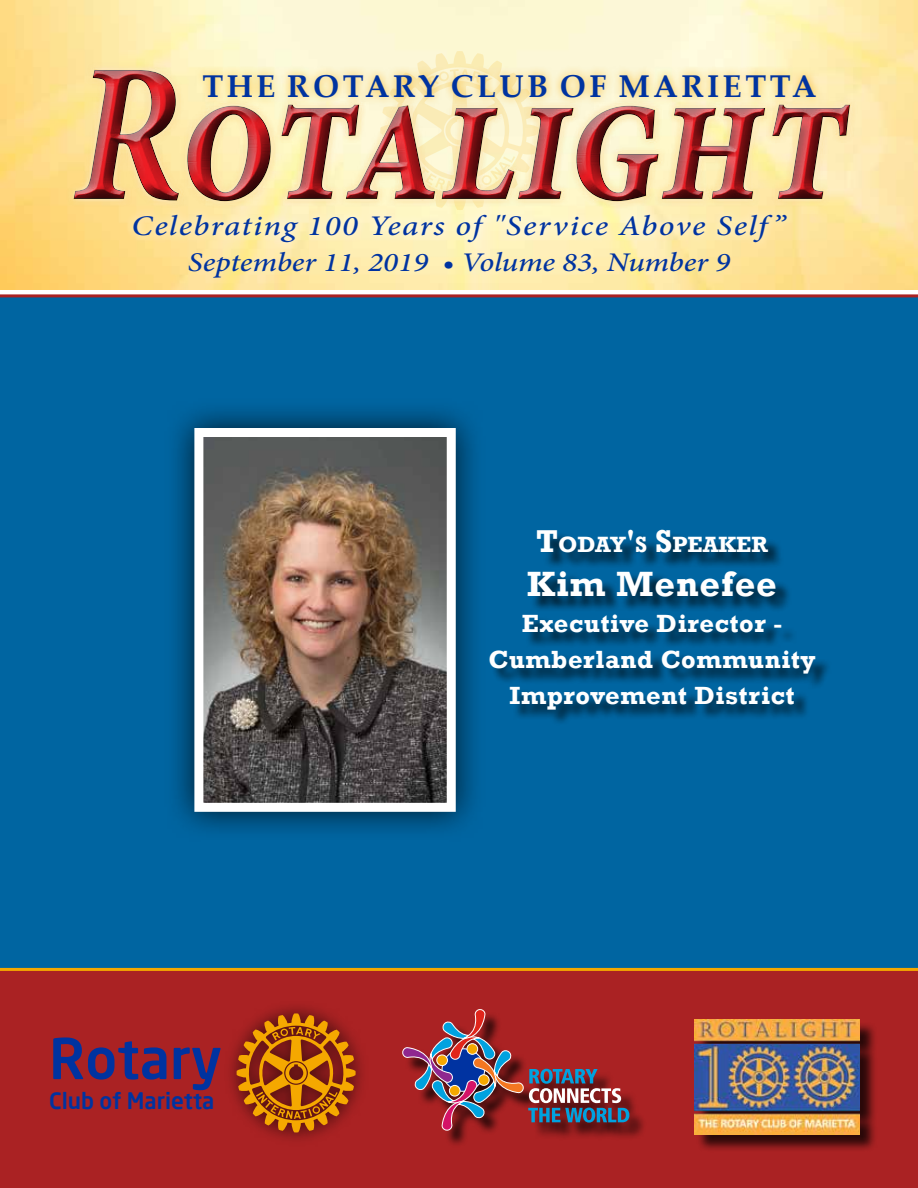
<style>
.page{position:relative;width:918px;height:1188px;background:#fff}
.page>*{position:absolute;margin:0;border:0;box-sizing:border-box;transform-origin:0 0}
.t1{font:italic 700 188.55px "Minion Pro";color:#ed1d24;scale:.83 1}
.t2{font:500 55.5px "Neo Sans";color:#0033a0}
.t3{font:700 36px "Rockwell";letter-spacing:.025em;color:#fff}
.t4{font:700 31.5px "Palatino Linotype";letter-spacing:.11em;color:#0033a0}
.t5{font:italic 500 28.5px "Minion Pro";letter-spacing:.045em;color:#0033a0;scale:1.16 1}
.t6{font:italic 500 27px "Minion Pro";letter-spacing:-.005em;color:#0033a0;scale:1.16 1}
.t7{font:700 25.5px/36px "Rockwell";letter-spacing:.025em;color:#fff;text-align:center}
.t8{font:700 22.65px "Rockwell";color:#fff}
.t9{font:500 22.35px "Neo Sans";color:#0033a0}
.s1{font-size:196.5px}
.s2{font-size:32.4px}
</style>
<div class="page">
<div style="left:0;top:296px;width:918px;height:675px;background:#0065a1"></div>
<img style="left:0;top:0;width:918px;height:289px">
<div style="left:21px;top:0;width:897px;height:273px;background:#fff;opacity:.75"></div>
<div style="left:63px;top:59px;width:798px;height:144px;background:#fff;opacity:.75"></div>
<div style="left:63px;top:74px;width:798px;height:138px;background:#000;opacity:.75"></div>
<div style="left:194px;top:65px;width:630px;height:41px;background:#f5a800;opacity:.75"></div>
<div style="left:125px;top:205px;width:671px;height:46px;background:#fff;opacity:.75"></div>
<hr style="left:0;top:294px;width:918px;height:3px;background:#aa2223">
<div style="left:0;top:971px;width:918px;height:217px;background:#aa2223"></div>
<div style="left:696px;top:1022px;width:182px;height:131px;background:#000;opacity:.75"></div>
<img style="left:694px;top:1020px;width:165px;height:115px">
<hr style="left:0;top:968px;width:918px;height:3px;background:#f5a800">
<div style="left:406px;top:1012px;width:241px;height:136px;background:#000;opacity:.75"></div>
<svg style="left:402px;top:1009px;width:227px;height:121px"></svg>
<div style="left:223px;top:999px;width:147px;height:148px;background:#000;opacity:.75"></div>
<svg style="left:237px;top:1013px;width:119px;height:119px;background:#ae510f"></svg>
<div style="left:492px;top:532px;width:340px;height:194px;background:#000;opacity:.75"></div>
<div style="left:164px;top:398px;width:322px;height:444px;background:#000;opacity:.75"></div>
<img style="left:204px;top:438px;width:242px;height:364px">
<div style="left:194px;top:428px;width:262px;height:384px;border:9px solid #fff"></div>
<h1 class="t1" style="left:74px;top:4px;width:933px"><span class="s1">R</span>otalight</h1>
<p class="t4" style="left:202px;top:64px;width:616px">THE ROTARY CLUB OF MARIETTA</p>
<p class="t5" style="left:132px;top:206px;width:565px">Celebrating 100 Years of "Service Above Self ”</p>
<p class="t6" style="left:188px;top:244px;width:469px">September 11, 2019 • Volume 83, Number 9</p>
<h2 class="t2" style="left:49px;top:1024px;width:174px">Rotary</h2>
<p class="t9" style="left:49px;top:1087px;width:167px">Club of Marietta</p>
<p class="t8" style="left:536px;top:531px;width:233px"><span class="s2">T</span>ODAY<span class="s2">'</span>S <span class="s2">S</span>PEAKER</p>
<h3 class="t3" style="left:527px;top:562px;width:251px">Kim Menefee</h3>
<p class="t7" style="left:488px;top:605px;width:329px">Executive Director -<br>Cumberland Community<br>Improvement District</p>
</div>
